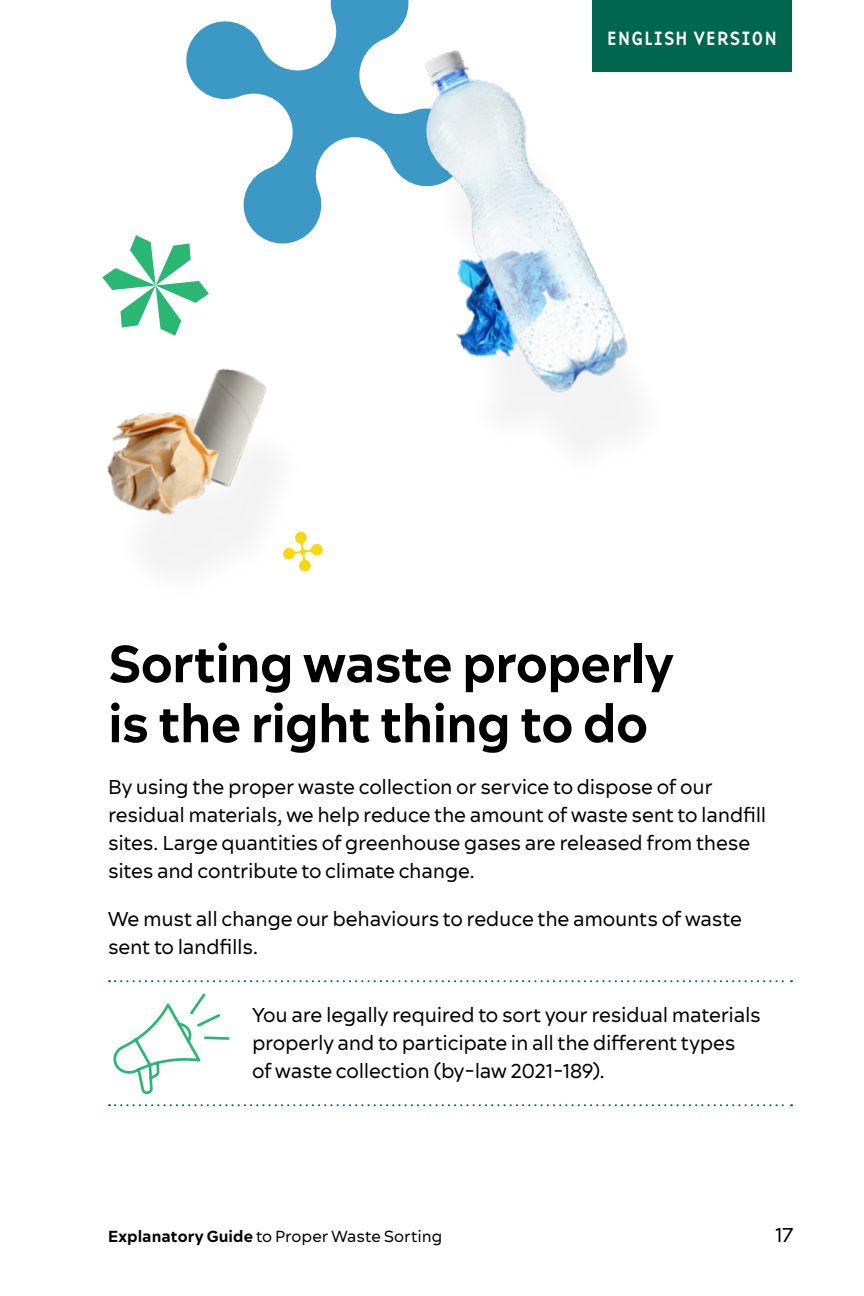
<style>
.page{position:relative;width:864px;height:1296px;background:#fff}
.page>*{position:absolute;margin:0;border:0;box-sizing:border-box;transform-origin:0 0}
.t1{font:800 52px/60px "Acherus Feral";letter-spacing:-.015em;color:#000}
.t2{font:20px/28px "Acherus Feral";letter-spacing:-.015em;color:#000}
.t3{font:20px "Base 9 Sans OT";letter-spacing:-.01em;color:#fff}
.t4{font:16px "Acherus Feral";letter-spacing:-.005em;color:#000}
.s1{font-weight:800}
</style>
<div class="page">
<svg style="left:109px;top:980px;width:683px;height:2px"></svg>
<svg style="left:102px;top:235px;width:107px;height:101px"></svg>
<svg style="left:311px;top:543px;width:12px;height:13px"></svg>
<svg style="left:181px;top:0;width:228px;height:249px"></svg>
<img style="left:393px;top:13px;width:241px;height:406px">
<img style="left:107px;top:368px;width:164px;height:200px">
<svg style="left:109px;top:993px;width:683px;height:114px"></svg>
<div style="left:592px;top:0;width:200px;height:72px;background:#00664e"></div>
<p class="t3" style="left:607px;top:24px;width:172px">ENGLISH VERSION</p>
<h1 class="t1" style="left:108px;top:633px;width:567px">Sorting waste properly is the right thing to do</h1>
<p class="t2" style="left:108px;top:773px;width:660px">By using the proper waste collection or service to dispose of our residual materials, we help reduce the amount of waste sent to landfill sites. Large quantities of greenhouse gases are released from these sites and contribute to climate change.</p>
<p class="t2" style="left:108px;top:905px;width:635px">We must all change our behaviours to reduce the amounts of waste sent to landfills.</p>
<p class="t2" style="left:252px;top:1001px;width:510px">You are legally required to sort your residual materials properly and to participate in all the different types<br>of waste collection (by-law 2021-189).</p>
<p class="t4" style="left:108px;top:1226px;width:336px"><span class="s1">Explanatory Guide</span> to Proper Waste Sorting</p>
<p class="t2" style="left:775px;top:1220px;width:20px">17</p>
</div>
